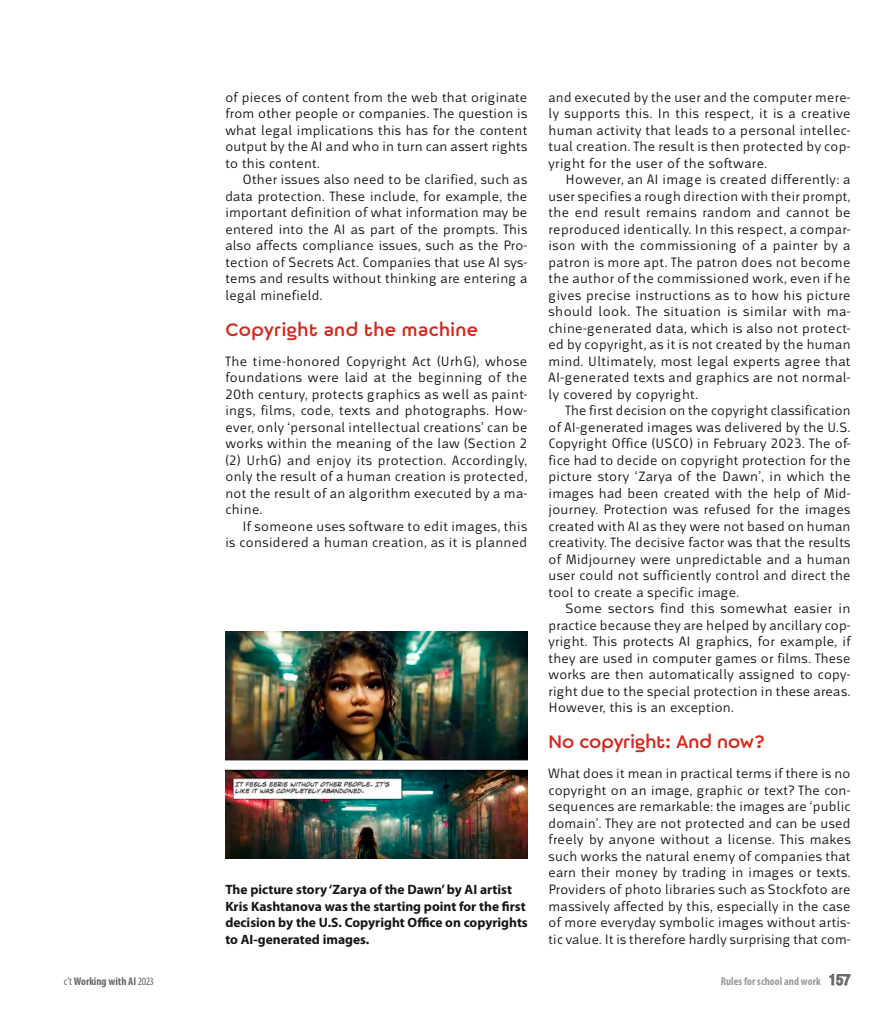
<style>
.page{position:relative;width:893px;height:1021px;background:#fff}
.page>*{position:absolute;margin:0;border:0;box-sizing:border-box;transform-origin:0 0}
.Zwischenueberschrift{font:21px "Nineteenth";letter-spacing:.02em;color:#d32a1c}
.Zwischenueberschrift-2{font:21px "Nineteenth";color:#d32a1c}
.Grundtext-Einzug{font:14.25px/16.5px "Mr Jones";letter-spacing:.03em;color:#151616;text-align:justify}
.Grundtext-stumpf{font:14.25px/16.5px "Mr Jones";letter-spacing:.03em;color:#151616;text-align:justify}
.Grundtext-Initial{font:14.25px/16.5px "Mr Jones";letter-spacing:.02em;color:#151616;text-align:justify}
.Bild-Unterschrift{font:700 13.5px/16.5px "Myriad Pro";color:#151616}
.t1{font:700 condensed 11.25px "Myriad Pro";letter-spacing:.005em;color:#999}
.Ausgabe{font:700 condensed 11.25px "Myriad Pro";color:#686868}
.s1{font-weight:400}
.s2{font-family:"Helvetica Neue LT Pro";font-weight:500;font-size:15px;color:#686868}
</style>
<div class="page">
<img style="left:225px;top:631px;width:303px;height:227px">
<p class="Ausgabe" style="left:64px;top:974px;width:91px"><span class="s1">c’t</span> Working with AI <span class="s1">2023</span></p>
<p class="Grundtext-Initial" style="left:225px;top:89px;width:303px">of pieces of content from the web that originate from other people or companies. The question is what legal implications this has for the content output by the AI and who in turn can assert rights to this content.</p>
<p class="Grundtext-Einzug" style="left:225px;top:171px;width:303px;text-indent:17px">Other issues also need to be clarified, such as data protection. These include, for example, the important definition of what information may be entered into the AI as part of the prompts. This also affects compliance issues, such as the Pro&shy;tection of Secrets Act. Companies that use AI sys&shy;tems and results without thinking are entering a legal minefield.</p>
<p class="Zwischenueberschrift" style="left:225px;top:317px;width:254px">Copyright and the machine</p>
<p class="Grundtext-stumpf" style="left:225px;top:353px;width:303px">The time-honored Copyright Act (UrhG), whose foundations were laid at the beginning of the 20th century, protects graphics as well as paint&shy;ings, films, code, texts and photographs. How&shy;ever, only ‘personal intellectual creations’ can be works within the meaning of the law (Section 2 (2) UrhG) and enjoy its protection. Accordingly, only the result of a human creation is protected, not the result of an algorithm executed by a ma&shy;chine.</p>
<p class="Grundtext-Einzug" style="left:225px;top:518px;width:303px;text-align:right">If someone uses software to edit images, this<br>is considered a human creation, as it is planned</p>
<p class="Bild-Unterschrift" style="left:225px;top:880px;width:304px">The picture story ‘Zarya of the Dawn’ by AI artist Kris Kashtanova was the starting point for the first decision by the U.S. Copyright Office on copyrights to AI-generated images.</p>
<p class="Grundtext-Einzug" style="left:549px;top:89px;width:303px">and executed by the user and the computer mere&shy;ly supports this. In this respect, it is a creative human activity that leads to a personal intellec&shy;tual creation. The result is then protected by cop&shy;yright for the user of the software.</p>
<p class="Grundtext-Einzug" style="left:549px;top:171px;width:303px;text-indent:17px">However, an AI image is created differently: a user specifies a rough direction with their prompt, the end result remains random and cannot be reproduced identically. In this respect, a compar&shy;ison with the commissioning of a painter by a patron is more apt. The patron does not become the author of the commissioned work, even if he gives precise instructions as to how his picture should look. The situation is similar with ma&shy;chine-generated data, which is also not protect&shy;ed by copyright, as it is not created by the human mind. Ultimately, most legal experts agree that AI-generated texts and graphics are not normal&shy;ly covered by copyright.</p>
<p class="Grundtext-Einzug" style="left:549px;top:402px;width:303px;text-indent:17px">The first decision on the copyright classification of AI-generated images was delivered by the U.S.<br>Copyright Office (USCO) in February 2023. The of&shy;fice had to decide on copyright protection for the picture story ‘Zarya of the Dawn’, in which the images had been created with the help of Mid&shy;journey. Protection was refused for the images created with AI as they were not based on human creativity. The decisive factor was that the results of Midjourney were unpredictable and a human user could not sufficiently control and direct the tool to create a specific image.</p>
<p class="Grundtext-Einzug" style="left:549px;top:600px;width:304px;text-indent:17px">Some sectors find this somewhat easier in practice because they are helped by ancillary cop&shy;yright. This protects AI graphics, for example, if they are used in computer games or films. These works are then automatically assigned to copy&shy;right due to the special protection in these areas.<br>However, this is an exception.</p>
<p class="Zwischenueberschrift-2" style="left:549px;top:729px;width:218px">No copyright: And now?</p>
<p class="Grundtext-stumpf" style="left:549px;top:765px;width:304px">What does it mean in practical terms if there is no copyright on an image, graphic or text? The con&shy;sequences are remarkable: the images are ‘public domain’. They are not protected and can be used freely by anyone without a license. This makes such works the natural enemy of companies that earn their money by trading in images or texts.<br>Providers of photo libraries such as Stockfoto are massively affected by this, especially in the case of more everyday symbolic images without artis&shy;tic value. It is therefore hardly surprising that com-</p>
<p class="t1" style="left:721px;top:974px;width:131px">Rules for school and work <span class="s2">157</span></p>
</div>
